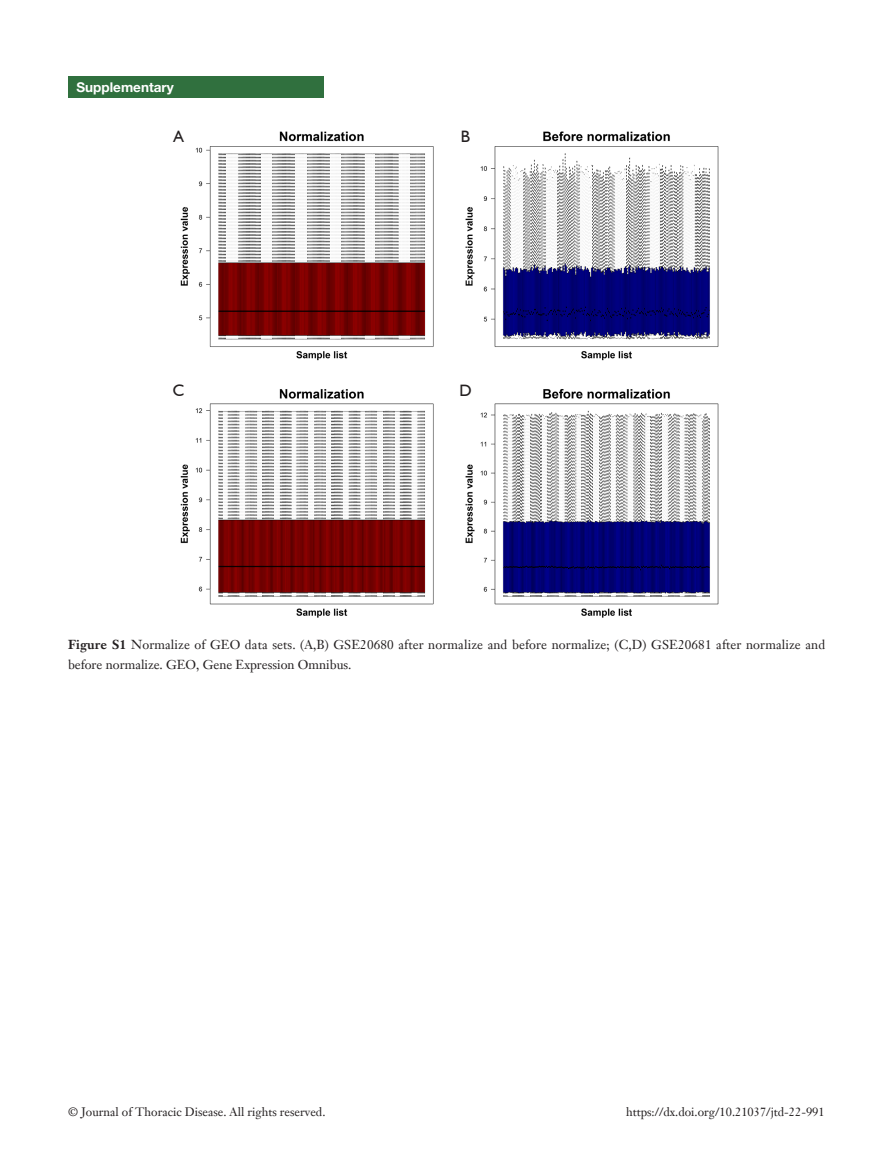
<style>
.page{position:relative;width:893px;height:1170px;background:#fff}
.page>*{position:absolute;margin:0;border:0;box-sizing:border-box;transform-origin:0 0}
.t1{font:16.5px "Humanist 521 BT";color:#231f20}
.栏目{font:700 13.5px "Helvetica Neue LT Pro";color:#fff}
.t2{font:12.75px/19.5px "Janson Text LT";letter-spacing:.01em;color:#231f20}
.t3{font:12px "Janson Text LT";color:#231f20}
.s1{font-weight:700}
</style>
<div class="page">
<div style="left:68px;top:77px;width:255px;height:21px;background:#30703e"></div>
<img style="left:180px;top:131px;width:539px;height:487px">
<div style="left:170px;top:128px;width:17px;height:17px;background:#fff"></div>
<div style="left:457px;top:128px;width:17px;height:17px;background:#fff"></div>
<div style="left:170px;top:382px;width:17px;height:17px;background:#fff"></div>
<div style="left:457px;top:382px;width:17px;height:17px;background:#fff"></div>
<p class="栏目" style="left:77px;top:79px;width:99px">Supplementary</p>
<p class="t1" style="left:174px;top:126px;width:12px">A</p>
<p class="t1" style="left:461px;top:126px;width:11px">B</p>
<p class="t1" style="left:173px;top:380px;width:13px">C</p>
<p class="t1" style="left:460px;top:380px;width:14px">D</p>
<p class="t2" style="left:68px;top:634px;width:759px"><span class="s1">Figure S1</span> Normalize of GEO data sets. (A,B) GSE20680 after normalize and before normalize; (C,D) GSE20681 after normalize and before normalize. GEO, Gene Expression Omnibus.</p>
<p class="t3" style="left:68px;top:1104px;width:259px">© Journal of Thoracic Disease. All rights reserved.</p>
<p class="t3" style="left:626px;top:1104px;width:200px">https://dx.doi.org/10.21037/jtd-22-991</p>
</div>
